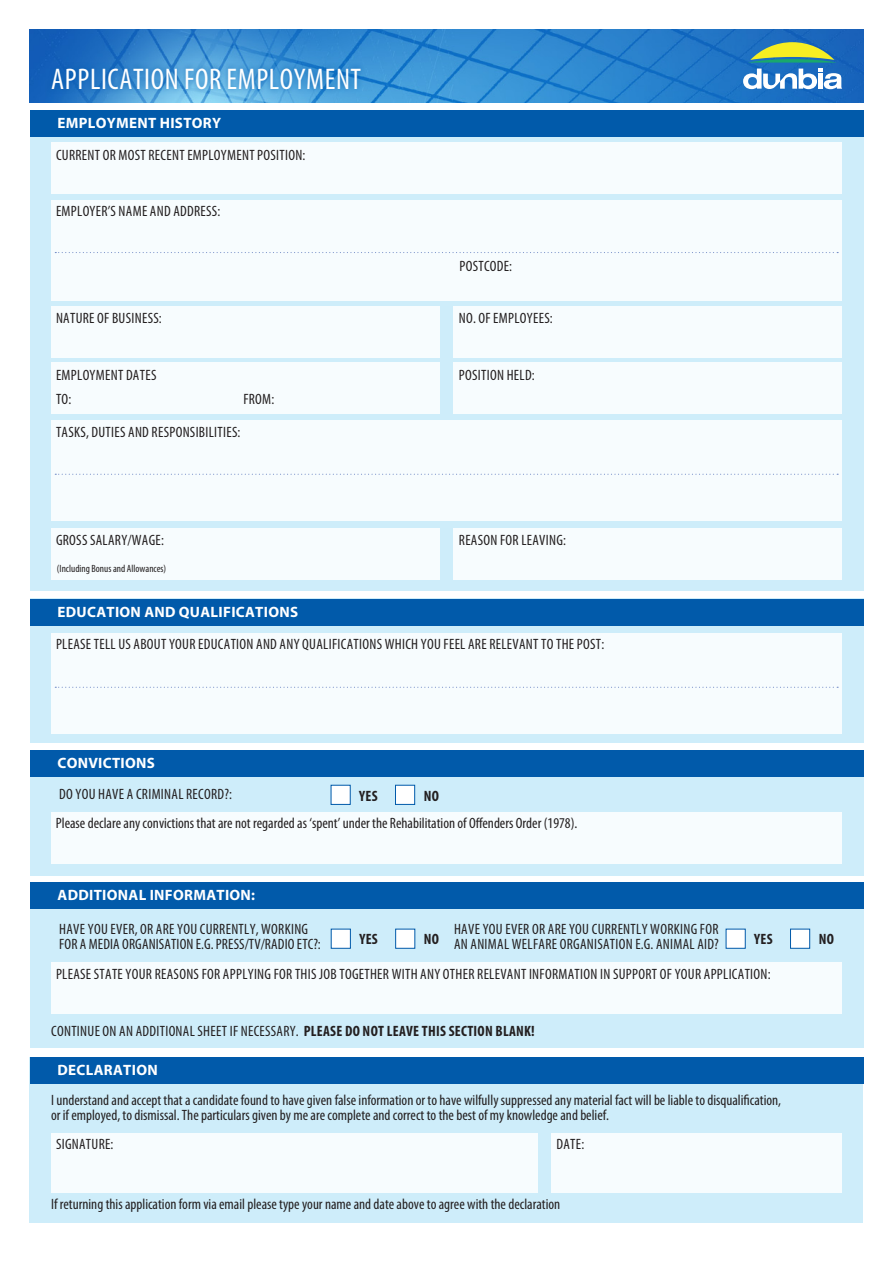
<style>
.page{position:relative;width:893px;height:1263px;background:#fff}
.page>*{position:absolute;margin:0;border:0;box-sizing:border-box;transform-origin:0 0}
.t1{font:condensed 30px "Myriad Pro";letter-spacing:.02em;color:#fff}
.t2{font:condensed 15px/15px "Myriad Pro";letter-spacing:.02em;color:#231f20}
.t3{font:condensed 15px/15px "Myriad Pro";color:#231f20}
.t4{font:700 15px "Myriad Pro";letter-spacing:.02em;color:#fff}
.t5{font:700 condensed 15px "Myriad Pro";letter-spacing:.02em;color:#231f20}
.t6{font:condensed 10.5px "Myriad Pro";color:#231f20}
.s1{font-weight:700}
</style>
<div class="page">
<img style="left:30px;top:30px;width:833px;height:72px">
<div style="left:47px;top:62px;width:320px;height:33px;background:#015aaa;opacity:.75"></div>
<svg style="left:30px;top:137px;width:833px;height:454px;background:#d1eefa"></svg>
<div style="left:30px;top:111px;width:833px;height:26px;background:#015aaa"></div>
<div style="left:51px;top:143px;width:791px;height:51px;background:#f7fcfe"></div>
<div style="left:51px;top:200px;width:791px;height:100px;background:#f7fcfe"></div>
<svg style="left:55px;top:252px;width:783px;height:1px"></svg>
<div style="left:51px;top:306px;width:388px;height:51px;background:#f7fcfe"></div>
<div style="left:454px;top:306px;width:388px;height:51px;background:#f7fcfe"></div>
<div style="left:51px;top:363px;width:388px;height:51px;background:#f7fcfe"></div>
<div style="left:454px;top:363px;width:388px;height:51px;background:#f7fcfe"></div>
<div style="left:51px;top:421px;width:791px;height:100px;background:#f7fcfe"></div>
<svg style="left:55px;top:474px;width:783px;height:1px"></svg>
<div style="left:51px;top:528px;width:388px;height:51px;background:#f7fcfe"></div>
<div style="left:454px;top:528px;width:388px;height:51px;background:#f7fcfe"></div>
<div style="left:30px;top:882px;width:833px;height:166px;background:#ceedfa"></div>
<div style="left:30px;top:882px;width:833px;height:27px;background:#015aaa"></div>
<div style="left:51px;top:963px;width:791px;height:51px;background:#f7fcfe"></div>
<div style="left:30px;top:1057px;width:833px;height:165px;background:#ceedfa"></div>
<div style="left:30px;top:1057px;width:833px;height:26px;background:#015aaa"></div>
<div style="left:51px;top:1133px;width:486px;height:59px;background:#f7fcfe"></div>
<div style="left:551px;top:1133px;width:291px;height:59px;background:#f7fcfe"></div>
<svg style="left:743px;top:69px;width:99px;height:20px"></svg>
<svg style="left:748px;top:42px;width:89px;height:21px;background:#7fad6d"></svg>
<div style="left:30px;top:750px;width:833px;height:126px;background:#ceedfa"></div>
<div style="left:30px;top:750px;width:833px;height:26px;background:#015aaa"></div>
<div style="left:51px;top:812px;width:791px;height:51px;background:#f7fcfe"></div>
<div style="left:331px;top:785px;width:20px;height:20px;background:#fff;border:1px solid #015aaa"></div>
<div style="left:395px;top:785px;width:20px;height:20px;background:#fff;border:1px solid #015aaa"></div>
<svg style="left:30px;top:625px;width:833px;height:118px;background:#c6e7f6"></svg>
<div style="left:30px;top:599px;width:833px;height:26px;background:#015aaa"></div>
<div style="left:51px;top:633px;width:791px;height:100px;background:#f7fcfe"></div>
<svg style="left:55px;top:687px;width:783px;height:1px"></svg>
<div style="left:331px;top:929px;width:20px;height:20px;background:#fff;border:1px solid #015aaa"></div>
<div style="left:395px;top:929px;width:20px;height:20px;background:#fff;border:1px solid #015aaa"></div>
<div style="left:726px;top:929px;width:20px;height:20px;background:#fff;border:1px solid #015aaa"></div>
<div style="left:790px;top:929px;width:20px;height:20px;background:#fff;border:1px solid #015aaa"></div>
<p class="t1" style="left:51px;top:61px;width:311px">APPLICATION FOR EMPLOYMENT</p>
<p class="t4" style="left:58px;top:114px;width:165px">EMPLOYMENT HISTORY</p>
<p class="t2" style="left:56px;top:147px;width:251px">CURRENT OR MOST RECENT EMPLOYMENT POSITION:</p>
<p class="t2" style="left:56px;top:203px;width:166px">EMPLOYER’S NAME AND ADDRESS:</p>
<p class="t2" style="left:459px;top:259px;width:54px">POSTCODE:</p>
<p class="t2" style="left:56px;top:311px;width:107px">NATURE OF BUSINESS:</p>
<p class="t2" style="left:459px;top:311px;width:95px">NO. OF EMPLOYEES:</p>
<p class="t2" style="left:56px;top:367px;width:102px">EMPLOYMENT DATES</p>
<p class="t2" style="left:56px;top:391px;width:17px">TO:</p>
<p class="t2" style="left:243px;top:391px;width:32px">FROM:</p>
<p class="t2" style="left:56px;top:424px;width:186px">TASKS, DUTIES AND RESPONSIBILITIES:</p>
<p class="t2" style="left:459px;top:367px;width:77px">POSITION HELD:</p>
<p class="t2" style="left:56px;top:532px;width:109px">GROSS SALARY/WAGE:</p>
<p class="t2" style="left:459px;top:532px;width:109px">REASON FOR LEAVING:</p>
<p class="t6" style="left:57px;top:562px;width:111px">(Including Bonus and Allowances)</p>
<p class="t4" style="left:58px;top:602px;width:242px">EDUCATION AND QUALIFICATIONS</p>
<p class="t2" style="left:56px;top:636px;width:550px">PLEASE TELL US ABOUT YOUR EDUCATION AND ANY QUALIFICATIONS WHICH YOU FEEL ARE RELEVANT TO THE POST:</p>
<p class="t4" style="left:58px;top:753px;width:99px">CONVICTIONS</p>
<p class="t2" style="left:59px;top:787px;width:174px">DO YOU HAVE A CRIMINAL RECORD?:</p>
<p class="t5" style="left:359px;top:786px;width:20px">YES</p>
<p class="t5" style="left:424px;top:786px;width:17px">NO</p>
<p class="t3" style="left:56px;top:816px;width:523px">Please declare any convictions that are not regarded as ‘spent’ under the Rehabilitation of Offenders Order (1978).</p>
<p class="t4" style="left:58px;top:885px;width:199px">ADDITIONAL INFORMATION:</p>
<p class="t2" style="left:59px;top:921px;width:263px">HAVE YOU EVER, OR ARE YOU CURRENTLY, WORKING<br>FOR A MEDIA ORGANISATION E.G. PRESS/TV/RADIO ETC?:</p>
<p class="t5" style="left:359px;top:930px;width:20px">YES</p>
<p class="t5" style="left:424px;top:930px;width:17px">NO</p>
<p class="t2" style="left:454px;top:921px;width:266px">HAVE YOU EVER OR ARE YOU CURRENTLY WORKING FOR<br>AN ANIMAL WELFARE ORGANISATION E.G. ANIMAL AID?</p>
<p class="t5" style="left:754px;top:930px;width:20px">YES</p>
<p class="t5" style="left:819px;top:930px;width:17px">NO</p>
<p class="t2" style="left:56px;top:966px;width:716px">PLEASE STATE YOUR REASONS FOR APPLYING FOR THIS JOB TOGETHER WITH ANY OTHER RELEVANT INFORMATION IN SUPPORT OF YOUR APPLICATION:</p>
<p class="t2" style="left:51px;top:1023px;width:485px">CONTINUE ON AN ADDITIONAL SHEET IF NECESSARY. <span class="s1">PLEASE DO NOT LEAVE THIS SECTION BLANK!</span></p>
<p class="t4" style="left:58px;top:1060px;width:102px">DECLARATION</p>
<p class="t3" style="left:51px;top:1093px;width:732px">I understand and accept that a candidate found to have given false information or to have wilfully suppressed any material fact will be liable to disqualification, or if employed, to dismissal. The particulars given by me are complete and correct to the best of my knowledge and belief.</p>
<p class="t2" style="left:56px;top:1136px;width:59px">SIGNATURE:</p>
<p class="t2" style="left:556px;top:1136px;width:29px">DATE:</p>
<p class="t3" style="left:51px;top:1196px;width:511px">If returning this application form via email please type your name and date above to agree with the declaration</p>
</div>
